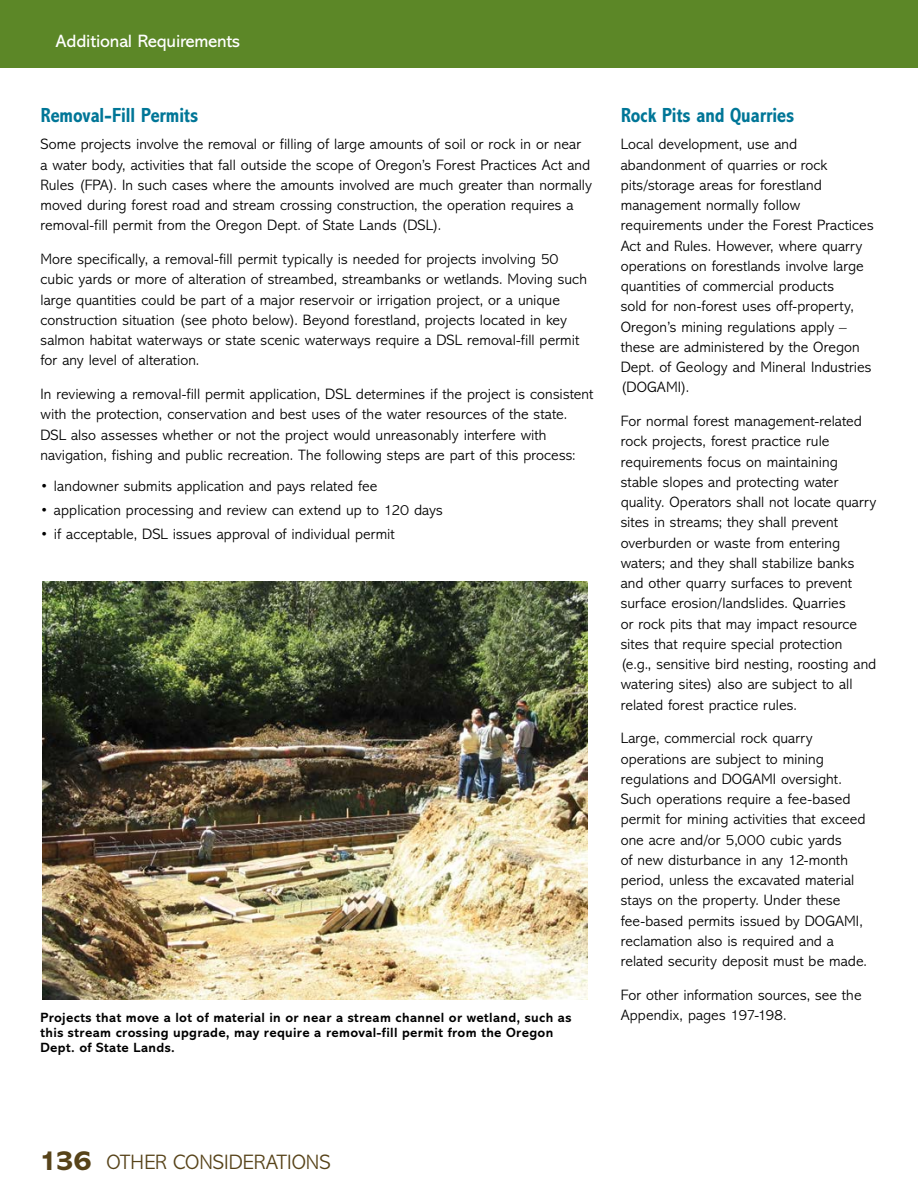
<style>
.page{position:relative;width:918px;height:1188px;background:#fff}
.page>*{position:absolute;margin:0;border:0;box-sizing:border-box;transform-origin:0 0}
.t1{font:300 21px "Abadi MT Std";letter-spacing:-.005em;color:#574319}
.t2{font:700 condensed 20.7px "Abadi MT Std";color:#007697}
.t3{font:18px "Abadi MT Std";letter-spacing:-.01em;color:#fff}
.t4{font:300 15.15px/20.2px "Abadi MT Std";letter-spacing:.005em;color:#000}
.t5{font:700 13.5px/15px "Abadi MT Std";letter-spacing:.02em;color:#000}
.s1{font-weight:800;font-size:28.5px}
</style>
<div class="page">
<div style="left:0;top:0;width:918px;height:68px;background:#5c8727"></div>
<img style="left:43px;top:581px;width:544px;height:419px">
<p class="t3" style="left:56px;top:31px;width:186px">Additional Requirements</p>
<h2 class="t2" style="left:40px;top:104px;width:159px">Removal-Fill Permits</h2>
<p class="t4" style="left:40px;top:134px;width:553px">Some projects involve the removal or filling of large amounts of soil or rock in or near<br>a water body, activities that fall outside the scope of Oregon’s Forest Practices Act and Rules (FPA). In such cases where the amounts involved are much greater than normally moved during forest road and stream crossing construction, the operation requires a removal-fill permit from the Oregon Dept. of State Lands (DSL).</p>
<p class="t4" style="left:40px;top:249px;width:548px">More specifically, a removal-fill permit typically is needed for projects involving 50 cubic yards or more of alteration of streambed, streambanks or wetlands. Moving such large quantities could be part of a major reservoir or irrigation project, or a unique construction situation (see photo below). Beyond forestland, projects located in key salmon habitat waterways or state scenic waterways require a DSL removal-fill permit for any level of alteration.</p>
<p class="t4" style="left:40px;top:384px;width:554px">In reviewing a removal-fill permit application, DSL determines if the project is consistent with the protection, conservation and best uses of the water resources of the state.<br>DSL also assesses whether or not the project would unreasonably interfere with navigation, fishing and public recreation. The following steps are part of this process:</p>
<p class="t4" style="left:40px;top:476px;width:338px">• landowner submits application and pays related fee</p>
<p class="t4" style="left:40px;top:500px;width:404px">• application processing and review can extend up to 120 days</p>
<p class="t4" style="left:40px;top:524px;width:356px">• if acceptable, DSL issues approval of individual permit</p>
<h2 class="t2" style="left:621px;top:104px;width:175px">Rock Pits and Quarries</h2>
<p class="t4" style="left:621px;top:134px;width:254px">Local development, use and abandonment of quarries or rock pits/storage areas for forestland management normally follow requirements under the Forest Practices Act and Rules. However, where quarry operations on forestlands involve large quantities of commercial products<br>sold for non-forest uses off-property, Oregon’s mining regulations apply – these are administered by the Oregon Dept. of Geology and Mineral Industries (DOGAMI).</p>
<p class="t4" style="left:621px;top:411px;width:257px">For normal forest management-related rock projects, forest practice rule requirements focus on maintaining stable slopes and protecting water quality. Operators shall not locate quarry sites in streams; they shall prevent overburden or waste from entering waters; and they shall stabilize banks and other quarry surfaces to prevent surface erosion/landslides. Quarries<br>or rock pits that may impact resource sites that require special protection (e.g., sensitive bird nesting, roosting and watering sites) also are subject to all related forest practice rules.</p>
<p class="t4" style="left:621px;top:729px;width:248px">Large, commercial rock quarry operations are subject to mining regulations and DOGAMI oversight.<br>Such operations require a fee-based permit for mining activities that exceed one acre and/or 5,000 cubic yards<br>of new disturbance in any 12-month period, unless the excavated material stays on the property. Under these fee-based permits issued by DOGAMI, reclamation also is required and a related security deposit must be made.</p>
<p class="t4" style="left:621px;top:985px;width:242px">For other information sources, see the</p>
<p class="t5" style="left:40px;top:1010px;width:533px">Projects that move a lot of material in or near a stream channel or wetland, such as</p>
<p class="t4" style="left:621px;top:1005px;width:167px">Appendix, pages 197-198.</p>
<p class="t5" style="left:40px;top:1025px;width:514px">this stream crossing upgrade, may require a removal-fill permit from the Oregon<br>Dept. of State Lands.</p>
<h1 class="t1" style="left:39px;top:1151px;width:293px"><span class="s1">136</span> OTHER CONSIDERATIONS</h1>
</div>
